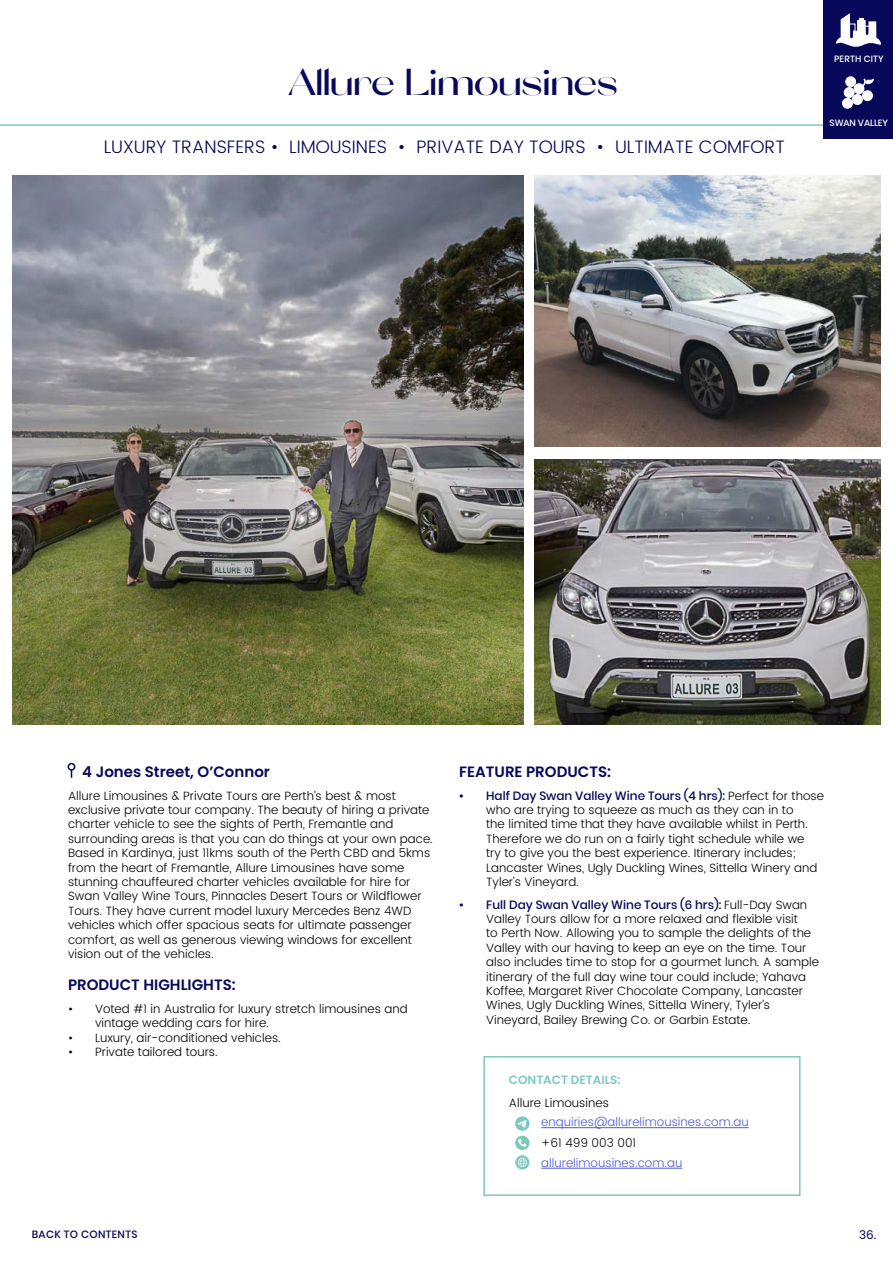
<style>
.page{position:relative;width:893px;height:1263px;background:#fff}
.page>*{position:absolute;margin:0;border:0;box-sizing:border-box;transform-origin:0 0}
.t1{font:500 expanded 37.5px "Orelo";color:#08085a}
.t2{font:300 18px "Poppins";color:#080859}
.t3{font:600 15px "Poppins";color:#08085a}
.t4{font:300 12px/14.4px "Poppins";color:#000}
.t5{font:300 12px "Poppins";color:#4f5cd6}
.t6{font:600 12px "Poppins";color:#7dcabc}
.t7{font:12px "Poppins";color:#05085a}
.t8{font:500 10.5px "Poppins";letter-spacing:.03em;color:#05085a}
.t9{font:500 9px "Poppins";letter-spacing:-.01em;color:#fff}
.t10{font:500 9px "Poppins";letter-spacing:.02em;color:#fff}
.s1{font-weight:500;color:#05085a}
</style>
<div class="page">
<div style="left:483px;top:1056px;width:317px;height:140px;border:2px solid #7dcabc"></div>
<hr style="left:541px;top:1127px;width:208px;height:1px;background:#4f5cd6">
<hr style="left:541px;top:1168px;width:141px;height:1px;background:#4f5cd6">
<svg style="left:515px;top:1116px;width:15px;height:53px"></svg>
<div style="left:68px;top:763px;width:7px;height:8px;border:2px solid #08085a;border-radius:50%"></div>
<img style="left:13px;top:176px;width:510px;height:548px">
<img style="left:534px;top:459px;width:346px;height:265px">
<img style="left:534px;top:176px;width:346px;height:270px">
<hr style="left:0;top:124px;width:893px;height:2px;background:#7dcabc">
<div style="left:824px;top:0;width:69px;height:138px;background:#08085a"></div>
<svg style="left:836px;top:13px;width:45px;height:34px"></svg>
<div style="left:846px;top:77px;width:10px;height:10px;background:#fff;border-radius:50%"></div>
<div style="left:845px;top:76px;width:11px;height:11px;border:1px solid #fff;border-radius:50%"></div>
<div style="left:862px;top:91px;width:11px;height:10px;background:#fff;border-radius:50%"></div>
<div style="left:862px;top:90px;width:11px;height:11px;border:1px solid #fff;border-radius:50%"></div>
<div style="left:844px;top:87px;width:10px;height:11px;background:#fff;border-radius:50%"></div>
<div style="left:843px;top:87px;width:12px;height:11px;border:1px solid #fff;border-radius:50%"></div>
<div style="left:852px;top:94px;width:11px;height:11px;background:#fff;border-radius:50%"></div>
<div style="left:852px;top:94px;width:11px;height:11px;border:1px solid #fff;border-radius:50%"></div>
<div style="left:842px;top:98px;width:11px;height:11px;background:#fff;border-radius:50%"></div>
<div style="left:842px;top:98px;width:11px;height:11px;border:1px solid #fff;border-radius:50%"></div>
<svg style="left:861px;top:78px;width:13px;height:8px"></svg>
<div style="left:854px;top:84px;width:10px;height:10px;background:#fff;border-radius:50%"></div>
<div style="left:853px;top:83px;width:12px;height:11px;border:1px solid #fff;border-radius:50%"></div>
<h1 class="t1" style="left:289px;top:61px;width:331px">Allure Limousines</h1>
<h2 class="t2" style="left:104px;top:134px;width:683px">LUXURY TRANSFERS • LIMOUSINES • PRIVATE DAY TOURS • ULTIMATE COMFORT</h2>
<p class="t10" style="left:834px;top:54px;width:51px">PERTH CITY</p>
<p class="t9" style="left:830px;top:118px;width:60px">SWAN VALLEY</p>
<p class="t3" style="left:82px;top:763px;width:189px">4 Jones Street, O’Connor</p>
<p class="t4" style="left:68px;top:789px;width:366px">Allure Limousines &amp; Private Tours are Perth’s best &amp; most exclusive private tour company. The beauty of hiring a private charter vehicle to see the sights of Perth, Fremantle and surrounding areas is that you can do things at your own pace.<br>Based in Kardinya, just 11kms south of the Perth CBD and 5kms from the heart of Fremantle, Allure Limousines have some stunning chauffeured charter vehicles available for hire for Swan Valley Wine Tours, Pinnacles Desert Tours or Wildflower Tours. They have current model luxury Mercedes Benz 4WD vehicles which offer spacious seats for ultimate passenger comfort, as well as generous viewing windows for excellent vision out of the vehicles.</p>
<p class="t3" style="left:68px;top:976px;width:169px">PRODUCT HIGHLIGHTS:</p>
<p class="t4" style="left:95px;top:1002px;width:314px;text-indent:-27px">• Voted #1 in Australia for luxury stretch limousines and vintage wedding cars for hire.</p>
<p class="t4" style="left:68px;top:1031px;width:214px">• Luxury, air-conditioned vehicles.</p>
<p class="t4" style="left:68px;top:1045px;width:151px">• Private tailored tours.</p>
<p class="t3" style="left:459px;top:763px;width:153px">FEATURE PRODUCTS:</p>
<p class="t4" style="left:486px;top:789px;width:339px;text-indent:-27px"><span class="s1">• Half Day Swan Valley Wine Tours (4 hrs):</span> Perfect for those who are trying to squeeze as much as they can in to<br>the limited time that they have available whilst in Perth.<br>Therefore we do run on a fairly tight schedule while we<br>try to give you the best experience. Itinerary includes; Lancaster Wines, Ugly Duckling Wines, Sittella Winery and Tyler’s Vineyard.</p>
<p class="t4" style="left:486px;top:897px;width:334px;text-indent:-27px"><span class="s1">• Full Day Swan Valley Wine Tours (6 hrs):</span> Full-Day Swan Valley Tours allow for a more relaxed and flexible visit<br>to Perth Now. Allowing you to sample the delights of the Valley with our having to keep an eye on the time. Tour also includes time to stop for a gourmet lunch. A sample itinerary of the full day wine tour could include; Yahava Koffee, Margaret River Chocolate Company, Lancaster Wines, Ugly Duckling Wines, Sittella Winery, Tyler’s Vineyard, Bailey Brewing Co. or Garbin Estate.</p>
<p class="t6" style="left:509px;top:1073px;width:113px">CONTACT DETAILS:</p>
<p class="t4" style="left:509px;top:1096px;width:102px">Allure Limousines</p>
<p class="t5" style="left:541px;top:1113px;width:209px">enquiries@allurelimousines.com.au</p>
<p class="t4" style="left:541px;top:1136px;width:96px">+61 499 003 001</p>
<p class="t5" style="left:541px;top:1154px;width:143px">allurelimousines.com.au</p>
<p class="t8" style="left:32px;top:1228px;width:107px">BACK TO CONTENTS</p>
<p class="t7" style="left:859px;top:1228px;width:19px">36.</p>
</div>
